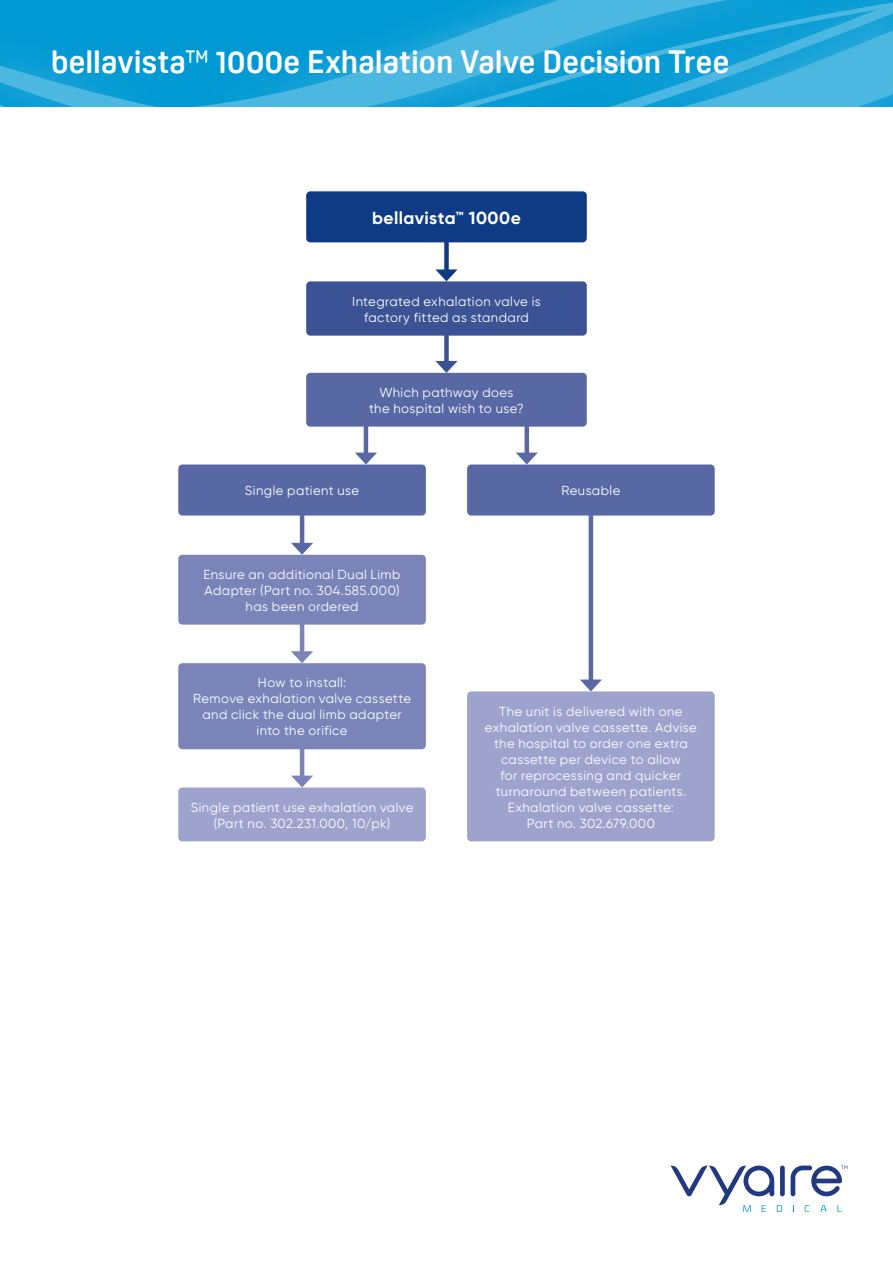
<style>
.page{position:relative;width:893px;height:1263px;background:#fff}
.page>*{position:absolute;margin:0;border:0;box-sizing:border-box;transform-origin:0 0}
.t1{font:700 31.5px "Oscine";letter-spacing:.005em;color:#fff}
.t2{font:700 17.4px "Gilroy";letter-spacing:.025em;color:#fff}
.t3{font:13.05px/16px "Gilroy";letter-spacing:.035em;color:#fff;text-align:center}
.s1{font-weight:400}
</style>
<div class="page">
<svg style="left:0;top:0;width:893px;height:106px;background:#1ca4d8"></svg>
<div style="left:780px;top:1165px;width:5px;height:31px;background:#22397f;border-radius:2px"></div>
<svg style="left:791px;top:1165px;width:56px;height:31px"></svg>
<svg style="left:671px;top:1165px;width:111px;height:47px"></svg>
<svg style="left:805px;top:1205px;width:4px;height:7px"></svg>
<svg style="left:820px;top:1205px;width:7px;height:7px"></svg>
<svg style="left:837px;top:1205px;width:5px;height:7px"></svg>
<div style="left:178px;top:787px;width:248px;height:54px;background:#9da3cc;border-radius:4px"></div>
<hr style="left:589px;top:515px;width:4px;height:169px;background:#5768a5">
<svg style="left:580px;top:679px;width:22px;height:12px"></svg>
<hr style="left:300px;top:746px;width:4px;height:34px;background:#7a84b8">
<svg style="left:291px;top:776px;width:22px;height:11px"></svg>
<hr style="left:300px;top:622px;width:4px;height:33px;background:#7a84b8">
<svg style="left:291px;top:651px;width:22px;height:12px"></svg>
<hr style="left:300px;top:513px;width:4px;height:34px;background:#5768a5">
<svg style="left:291px;top:543px;width:22px;height:12px"></svg>
<hr style="left:525px;top:425px;width:4px;height:32px;background:#5768a5">
<svg style="left:516px;top:453px;width:22px;height:11px"></svg>
<hr style="left:364px;top:425px;width:4px;height:32px;background:#5768a5">
<svg style="left:355px;top:453px;width:22px;height:11px"></svg>
<div style="left:444px;top:333px;width:5px;height:32px;background:#3b5395"></div>
<svg style="left:435px;top:361px;width:23px;height:12px"></svg>
<div style="left:444px;top:240px;width:5px;height:34px;background:#0e3b83"></div>
<svg style="left:435px;top:269px;width:23px;height:12px"></svg>
<div style="left:306px;top:191px;width:281px;height:51px;background:#0e3b83;border-radius:4px"></div>
<div style="left:306px;top:281px;width:281px;height:55px;background:#3b5395;border-radius:4px"></div>
<div style="left:306px;top:373px;width:281px;height:54px;background:#5768a5;border-radius:4px"></div>
<div style="left:178px;top:663px;width:248px;height:86px;background:#7a84b8;border-radius:4px"></div>
<div style="left:178px;top:555px;width:248px;height:70px;background:#7a84b8;border-radius:4px"></div>
<div style="left:178px;top:464px;width:248px;height:52px;background:#5768a5;border-radius:4px"></div>
<div style="left:467px;top:691px;width:248px;height:150px;background:#9da3cc;border-radius:4px"></div>
<div style="left:467px;top:464px;width:248px;height:52px;background:#5768a5;border-radius:4px"></div>
<h1 class="t1" style="left:51px;top:45px;width:680px">bellavista<span class="s1">™</span> 1000e Exhalation Valve Decision Tree</h1>
<h2 class="t2" style="left:372px;top:207px;width:150px">bellavista™ 1000e</h2>
<p class="t3" style="left:352px;top:293px;width:190px">Integrated exhalation valve is factory fitted as standard</p>
<p class="t3" style="left:369px;top:384px;width:156px">Which pathway does the hospital wish to use?</p>
<p class="t3" style="left:245px;top:483px;width:116px">Single patient use</p>
<p class="t3" style="left:204px;top:566px;width:198px">Ensure an additional Dual Limb<br>Adapter (Part no. 304.585.000) has been ordered</p>
<p class="t3" style="left:561px;top:483px;width:60px">Reusable</p>
<p class="t3" style="left:193px;top:675px;width:219px">How to install:<br>Remove exhalation valve cassette and click the dual limb adapter into the orifice</p>
<p class="t3" style="left:191px;top:799px;width:224px">Single patient use exhalation valve (Part no. 302.231.000, 10/pk)</p>
<p class="t3" style="left:485px;top:703px;width:213px">The unit is delivered with one exhalation valve cassette. Advise the hospital to order one extra cassette per device to allow<br>for reprocessing and quicker turnaround between patients.<br>Exhalation valve cassette:<br>Part no. 302.679.000</p>
</div>
